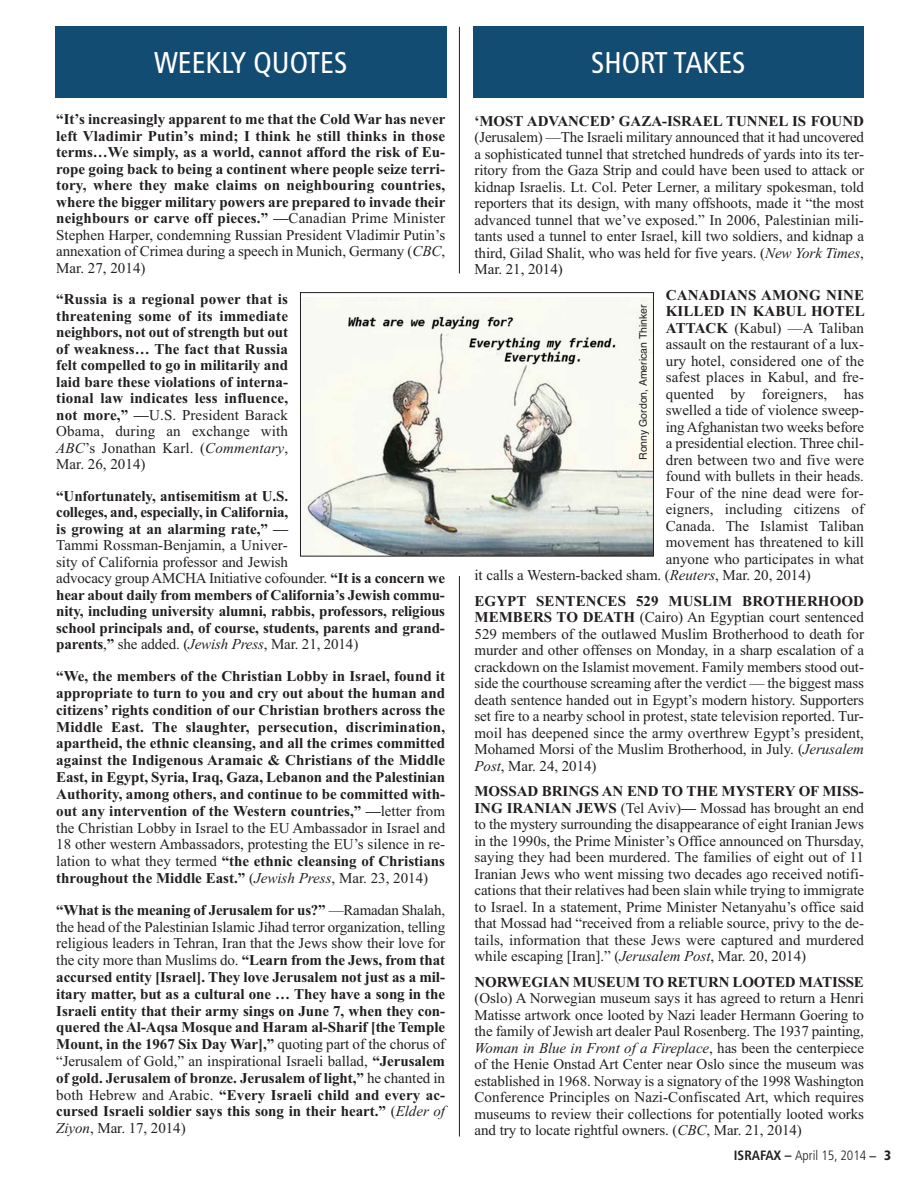
<style>
.page{position:relative;width:919px;height:1188px;background:#fff}
.page>*{position:absolute;margin:0;border:0;box-sizing:border-box;transform-origin:0 0}
.t1{font:condensed 30px "Frutiger LT Std";color:#fff}
.t2{font:700 15px/16.5px "Times New Roman";letter-spacing:-.005em;color:#231f20;text-align:justify}
.t3{font:15px/16.5px "Times New Roman";letter-spacing:-.005em;color:#231f20;text-align:justify}
.t4{font:300 condensed 13.5px "Frutiger LT Std";color:#231f20}
.t5{font:10.5px "Helvetica";color:#231f20}
.s1{font-style:italic}
.s2{font-weight:700}
.s3{font-weight:400}
.s4{font-weight:400;font-style:italic}
.s5{font-family:"Stone Sans";font-weight:600;font-stretch:normal}
.s6{font-weight:900}
</style>
<div class="page">
<div style="left:473px;top:27px;width:390px;height:71px;background:#124c73"></div>
<div style="left:55px;top:27px;width:391px;height:71px;background:#124c73"></div>
<hr style="left:459px;top:27px;width:1px;height:246px;background:#231f20">
<hr style="left:459px;top:576px;width:1px;height:560px;background:#231f20">
<img style="left:302px;top:297px;width:349px;height:257px">
<div style="left:300px;top:292px;width:353px;height:264px;border:1px solid #231f20"></div>
<h1 class="t1" style="left:154px;top:45px;width:195px">WEEKLY QUOTES</h1>
<h1 class="t1" style="left:591px;top:45px;width:156px">SHORT TAKES</h1>
<p class="t2" style="left:474px;top:114px;width:391px">‘MOST ADVANCED’ GAZA-ISRAEL TUNNEL IS FOUND</p>
<p class="t3" style="left:474px;top:130px;width:391px">(Jerusalem) —The Israeli military announced that it had uncovered a sophisticated tunnel that stretched hundreds of yards into its ter&shy;ritory from the Gaza Strip and could have been used to attack or kidnap Israelis. Lt. Col. Peter Lerner, a military spokesman, told reporters that its design, with many offshoots, made it “the most advanced tunnel that we’ve exposed.” In 2006, Palestinian mili&shy;tants used a tunnel to enter Israel, kill two soldiers, and kidnap a third, Gilad Shalit, who was held for five years. (<span class="s1">New York Times</span>, Mar. 21, 2014)</p>
<p class="t2" style="left:665px;top:288px;width:199px">CANADIANS AMONG NINE</p>
<p class="t2" style="left:665px;top:304px;width:200px">KILLED IN KABUL HOTEL</p>
<p class="t3" style="left:665px;top:321px;width:200px"><span class="s2">ATTACK</span> (Kabul) —A Taliban</p>
<p class="t3" style="left:665px;top:337px;width:199px">assault on the restaurant of a lux-</p>
<p class="t3" style="left:665px;top:354px;width:200px">ury hotel, considered one of the</p>
<p class="t3" style="left:665px;top:370px;width:199px">safest places in Kabul, and fre-</p>
<p class="t3" style="left:665px;top:387px;width:200px">quented by foreigners, has</p>
<p class="t3" style="left:665px;top:403px;width:199px">swelled a tide of violence sweep-</p>
<p class="t3" style="left:665px;top:420px;width:199px">ing Afghanistan two weeks before</p>
<p class="t3" style="left:665px;top:436px;width:199px">a presidential election. Three chil-</p>
<p class="t3" style="left:665px;top:453px;width:200px">dren between two and five were</p>
<p class="t3" style="left:665px;top:469px;width:200px">found with bullets in their heads.</p>
<p class="t3" style="left:665px;top:486px;width:199px">Four of the nine dead were for-</p>
<p class="t3" style="left:665px;top:502px;width:200px">eigners, including citizens of</p>
<p class="t3" style="left:665px;top:519px;width:200px">Canada. The Islamist Taliban</p>
<p class="t3" style="left:665px;top:535px;width:200px">movement has threatened to kill</p>
<p class="t3" style="left:665px;top:552px;width:200px">anyone who participates in what</p>
<p class="t3" style="left:474px;top:568px;width:337px">it calls a Western-backed sham. (<span class="s1">Reuters</span>, Mar. 20, 2014)</p>
<p class="t3" style="left:474px;top:594px;width:391px"><span class="s2">EGYPT SENTENCES 529 MUSLIM BROTHERHOOD MEMBERS TO DEATH</span> (Cairo) An Egyptian court sentenced 529 members of the outlawed Muslim Brotherhood to death for murder and other offenses on Monday, in a sharp escalation of a crackdown on the Islamist movement. Family members stood out&shy;side the courthouse screaming after the verdict — the biggest mass death sentence handed out in Egypt’s modern history. Supporters set fire to a nearby school in protest, state television reported. Tur&shy;moil has deepened since the army overthrew Egypt’s president, Mohamed Morsi of the Muslim Brotherhood, in July. (<span class="s1">Jerusalem Post</span>, Mar. 24, 2014)</p>
<p class="t3" style="left:474px;top:784px;width:391px"><span class="s2">MOSSAD BRINGS AN END TO THE MYSTERY OF MISS-ING IRANIAN JEWS</span> (Tel Aviv)<span class="s2">—</span> Mossad has brought an end to the mystery surrounding the disappearance of eight Iranian Jews in the 1990s, the Prime Minister’s Office announced on Thursday, saying they had been murdered. The families of eight out of 11<br>Iranian Jews who went missing two decades ago received notifi&shy;cations that their relatives had been slain while trying to immigrate to Israel. In a statement, Prime Minister Netanyahu’s office said that Mossad had “received from a reliable source, privy to the de&shy;tails, information that these Jews were captured and murdered while escaping [Iran].” (<span class="s1">Jerusalem Post</span>, Mar. 20, 2014)</p>
<p class="t2" style="left:474px;top:975px;width:391px">NORWEGIAN MUSEUM TO RETURN LOOTED MATISSE</p>
<p class="t3" style="left:474px;top:991px;width:391px">(Oslo) A Norwegian museum says it has agreed to return a Henri Matisse artwork once looted by Nazi leader Hermann Goering to the family of Jewish art dealer Paul Rosenberg. The 1937 painting, <span class="s1">Woman in Blue in Front of a Fireplace</span>, has been the centerpiece of the Henie Onstad Art Center near Oslo since the museum was established in 1968. Norway is a signatory of the 1998 Washington Conference Principles on Nazi-Confiscated Art, which requires museums to review their collections for potentially looted works and try to locate rightful owners. (<span class="s1">CBC</span>, Mar. 21, 2014)</p>
<p class="t2" style="left:56px;top:113px;width:390px">“It’s increasingly apparent to me that the Cold War has never left Vladimir Putin’s mind; I think he still thinks in those terms…We simply, as a world, cannot afford the risk of Eu&shy;rope going back to being a continent where people seize terri&shy;tory, where they make claims on neighbouring countries, where the bigger military powers are prepared to invade their neighbours or carve off pieces.” —<span class="s3">Canadian Prime Minister Stephen Harper, condemning Russian President Vladimir Putin’s annexation of Crimea during a speech in Munich, Germany (</span><span class="s4">CBC</span><span class="s3">, Mar. 27, 2014)</span></p>
<p class="t2" style="left:56px;top:293px;width:233px">“Russia is a regional power that is threatening some of its immediate neighbors, not out of strength but out of weakness… The fact that Russia felt compelled to go in militarily and laid bare these violations of interna&shy;tional law indicates less influence, not more,” —<span class="s3">U.S. President Barack Obama, during an exchange with </span><span class="s4">ABC</span><span class="s3">’s Jonathan Karl. (</span><span class="s4">Commentary</span><span class="s3">, Mar. 26, 2014)</span></p>
<p class="t2" style="left:56px;top:489px;width:233px">“Unfortunately, antisemitism at U.S. colleges, and, especially, in California, is growing at an alarming rate,” —</p>
<p class="t2" style="left:56px;top:539px;width:390px;text-align:left"><span class="s3">Tammi Rossman-Benjamin, a Univer-<br>sity of California professor and Jewish<br>advocacy group AMCHA Initiative cofounder.</span> “It is a concern we hear about daily from members of California’s Jewish commu&shy;nity, including university alumni, rabbis, professors, religious school principals and, of course, students, parents and grand&shy;parents<span class="s3">,</span>” <span class="s3">she added. (</span><span class="s4">Jewish Press</span><span class="s3">, Mar. 21, 2014)</span></p>
<p class="t2" style="left:56px;top:669px;width:390px">“We, the members of the Christian Lobby in Israel, found it appropriate to turn to you and cry out about the human and citizens’ rights condition of our Christian brothers across the Middle East. The slaughter, persecution, discrimination, apartheid, the ethnic cleansing, and all the crimes committed against the Indigenous Aramaic &amp; Christians of the Middle East, in Egypt, Syria, Iraq, Gaza, Lebanon and the Palestinian Authority, among others, and continue to be committed with&shy;out any intervention of the Western countries,” —<span class="s3">letter from the Christian Lobby in Israel to the EU Ambassador in Israel and 18 other western Ambassadors, protesting the EU’s silence in re&shy;lation to what they termed</span> “the ethnic cleansing of Christians throughout the Middle East.” <span class="s3">(</span><span class="s4">Jewish Press</span><span class="s3">, Mar. 23, 2014)</span></p>
<p class="t2" style="left:56px;top:903px;width:390px">“What is the meaning of Jerusalem for us?” <span class="s3">—Ramadan Shalah, the head of the Palestinian Islamic Jihad terror organization, telling religious leaders in Tehran, Iran that the Jews show their love for the city more than Muslims do.</span> “Learn from the Jews, from that accursed entity [Israel]. They love Jerusalem not just as a mil&shy;itary matter, but as a cultural one … They have a song in the Israeli entity that their army sings on June 7, when they con&shy;quered the Al-Aqsa Mosque and Haram al-Sharif [the Temple Mount, in the 1967 Six Day War],” <span class="s3">quoting part of the chorus of “Jerusalem of Gold,” an inspirational Israeli ballad,</span> “Jerusalem of gold. Jerusalem of bronze. Jerusalem of light,” <span class="s3">he chanted in both Hebrew and Arabic.</span> “Every Israeli child and every ac&shy;cursed Israeli soldier says this song in their heart.” <span class="s3">(</span><span class="s4">Elder of Ziyon</span><span class="s3">, Mar. 17, 2014)</span></p>
<p class="t5" style="left:639px;top:460px;width:157px;rotate:-90deg">Ronny Gordon, American Thinker</p>
<p class="t4" style="left:733px;top:1147px;width:159px"><span class="s2">ISRAFAX –</span> April 15, 2014 <span class="s5">–</span> <span class="s6">3</span></p>
</div>
